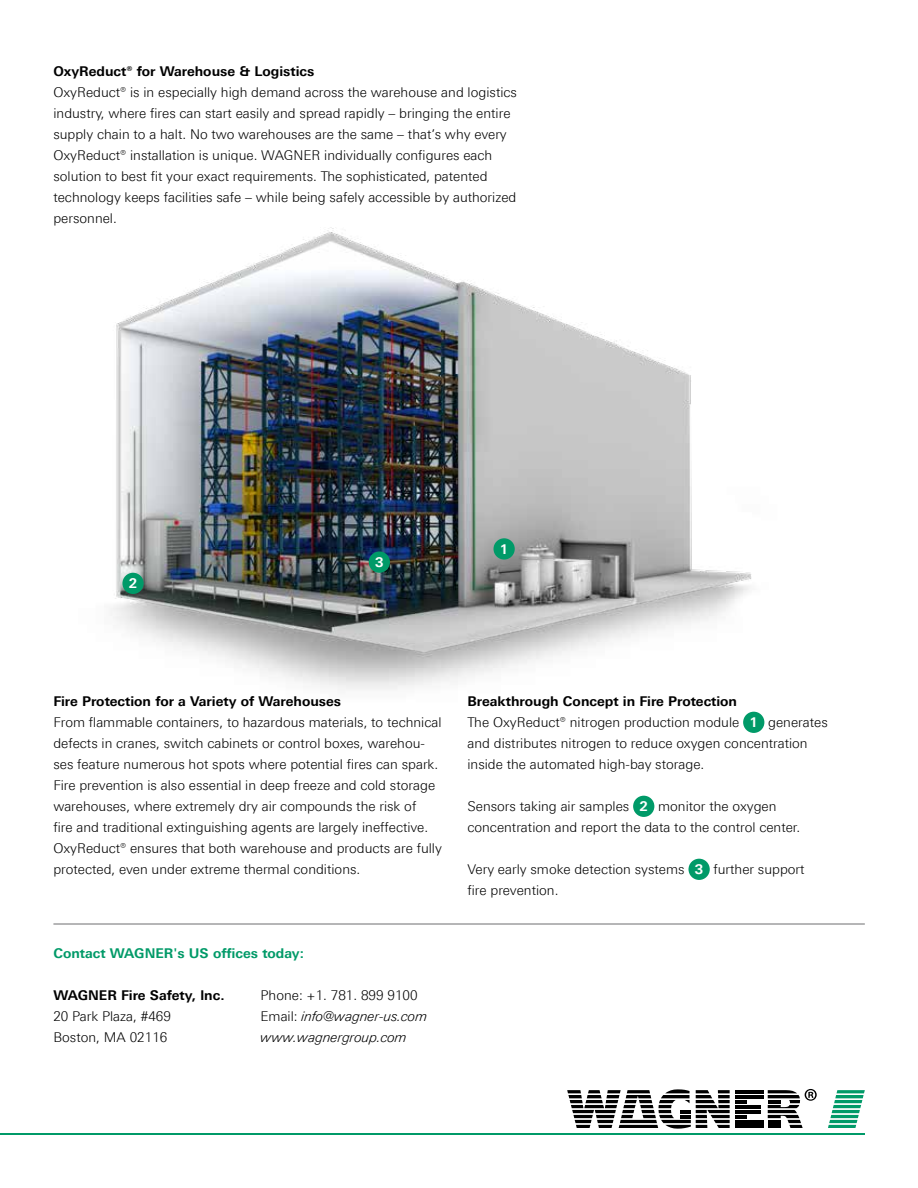
<style>
.page{position:relative;width:918px;height:1188px;background:#fff}
.page>*{position:absolute;margin:0;border:0;box-sizing:border-box;transform-origin:0 0}
.t1{font:300 13.5px/21px "LT Univers Basic";color:#000}
.t2{font:700 13.5px "LT Univers Basic";color:#000}
.t3{font:italic 300 13.5px/21px "LT Univers Basic";color:#000}
.t4{font:700 13.5px "LT Univers Basic";color:#009a68}
.t5{font:700 13.5px "LT Univers Basic";color:#fff}
.s1{font-style:normal}
.s2{font-weight:700}
.s3{font-weight:700;color:#fff}
</style>
<div class="page">
<img style="left:111px;top:227px;width:641px;height:463px">
<hr style="left:735px;top:1110px;width:26px;height:3px;background:#000">
<hr style="left:735px;top:1105px;width:26px;height:3px;background:#000">
<hr style="left:735px;top:1090px;width:29px;height:3px;background:#000">
<hr style="left:735px;top:1125px;width:29px;height:3px;background:#000">
<hr style="left:735px;top:1095px;width:29px;height:3px;background:#000">
<hr style="left:735px;top:1120px;width:29px;height:3px;background:#000">
<svg style="left:567px;top:1089px;width:180px;height:40px"></svg>
<hr style="left:0;top:1133px;width:865px;height:2px;background:#009a68">
<svg style="left:828px;top:1090px;width:37px;height:38px"></svg>
<svg style="left:768px;top:1089px;width:49px;height:39px"></svg>
<div style="left:743px;top:712px;width:21px;height:21px;background:#009a68;border-radius:50%"></div>
<div style="left:633px;top:796px;width:21px;height:21px;background:#009a68;border-radius:50%"></div>
<div style="left:688px;top:859px;width:22px;height:21px;background:#009a68;border-radius:50%"></div>
<div style="left:494px;top:538px;width:21px;height:22px;background:#009a68;border-radius:50%"></div>
<div style="left:122px;top:573px;width:22px;height:21px;background:#009a68;border-radius:50%"></div>
<div style="left:369px;top:551px;width:21px;height:22px;background:#009a68;border-radius:50%"></div>
<hr style="left:53px;top:924px;width:812px;height:1px;background:#6d6e70">
<p class="t2" style="left:53px;top:63px;width:263px">OxyReduct® for Warehouse &amp; Logistics</p>
<p class="t1" style="left:53px;top:82px;width:465px">OxyReduct® is in especially high demand across the warehouse and logistics industry, where fires can start easily and spread rapidly – bringing the entire supply chain to a halt. No two warehouses are the same – that’s why every OxyReduct® installation is unique. WAGNER individually configures each solution to best fit your exact requirements. The sophisticated, patented technology keeps facilities safe – while being safely accessible by authorized personnel.</p>
<p class="t5" style="left:129px;top:575px;width:10px">2</p>
<p class="t5" style="left:375px;top:554px;width:10px">3</p>
<p class="t5" style="left:500px;top:541px;width:10px">1</p>
<p class="t2" style="left:53px;top:693px;width:289px">Fire Protection for a Variety of Warehouses</p>
<p class="t1" style="left:53px;top:712px;width:390px">From flammable containers, to hazardous materials, to technical defects in cranes, switch cabinets or control boxes, warehou&shy;ses feature numerous hot spots where potential fires can spark.<br>Fire prevention is also essential in deep freeze and cold storage warehouses, where extremely dry air compounds the risk of<br>fire and traditional extinguishing agents are largely ineffective.<br>OxyReduct® ensures that both warehouse and products are fully protected, even under extreme thermal conditions.</p>
<p class="t4" style="left:53px;top:945px;width:252px">Contact WAGNER's US offices today:</p>
<p class="t2" style="left:53px;top:987px;width:173px">WAGNER Fire Safety, lnc.</p>
<p class="t1" style="left:53px;top:1006px;width:119px">20 Park Plaza, #469<br>Boston, MA 02116</p>
<p class="t3" style="left:260px;top:984px;width:168px"><span class="s1">Phone: +1. 781. 899 9100<br>Email:</span> info@wagner-us.com www.wagnergroup.com</p>
<p class="t1" style="left:467px;top:691px;width:362px"><span class="s2">Breakthrough Concept in Fire Protection<br></span>The OxyReduct® nitrogen production module <span class="s3">1</span> generates and distributes nitrogen to reduce oxygen concentration inside the automated high-bay storage.</p>
<p class="t1" style="left:467px;top:796px;width:334px">Sensors taking air samples <span class="s3">2</span> monitor the oxygen concentration and report the data to the control center.</p>
<p class="t1" style="left:467px;top:859px;width:339px">Very early smoke detection systems <span class="s3">3</span> further support fire prevention.</p>
</div>
